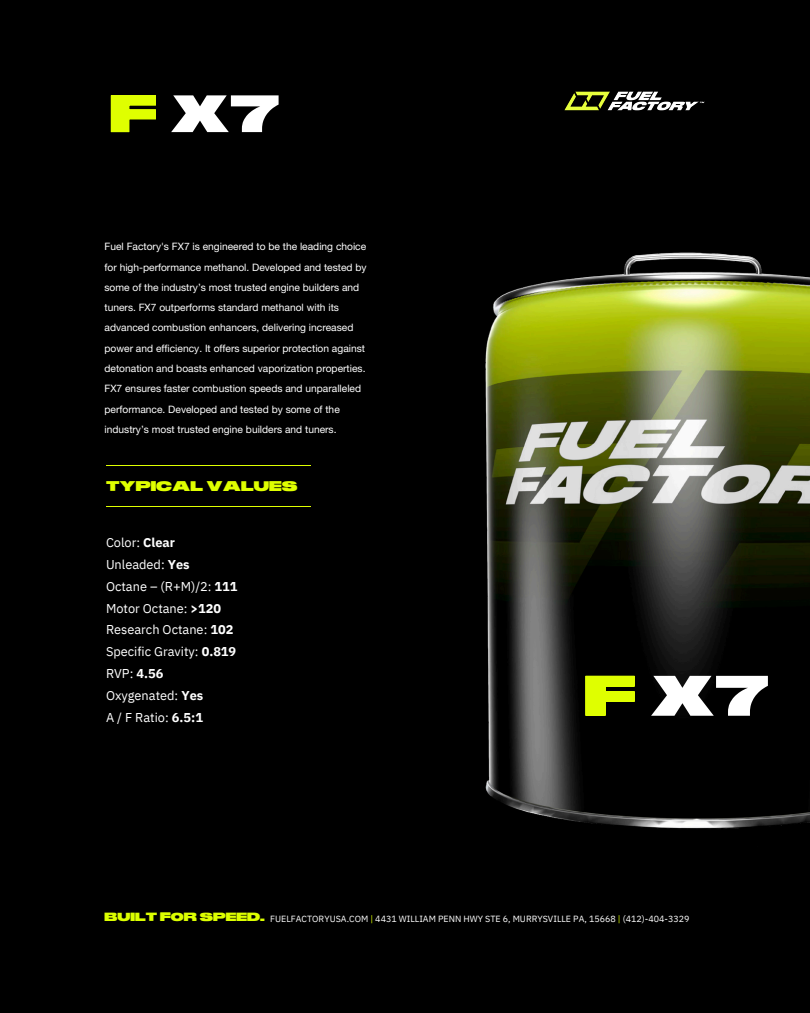
<style>
.page{position:relative;width:810px;height:1013px;background:#fff}
.page>*{position:absolute;margin:0;border:0;box-sizing:border-box;transform-origin:0 0}
.t1{font:57px "Huben";color:#fff}
.t2{font:52.4px "Huben";color:#fff}
.t3{font:14.1px "Huben";color:#dfff00}
.t4{font:12.8px/21.8px "IBM Plex Sans";color:#fff}
.t5{font:11.9px "Huben";color:#dcff00}
.t6{font:10.2px/20.2px "Helvetica Neue LT Pro";color:#fff}
.t7{font:8.9px "IBM Plex Sans";color:#fff}
.s1{color:#dfff00}
.s2{font-weight:700}
</style>
<div class="page">
<div style="left:0;top:0;width:810px;height:1012px;background:#000"></div>
<img style="left:564px;top:91px;width:141px;height:20px">
<img style="left:485px;top:252px;width:325px;height:577px">
<hr style="left:106px;top:465px;width:204px;height:1px;background:#dfff00">
<hr style="left:106px;top:506px;width:204px;height:1px;background:#dfff00">
<p class="t2" style="left:110px;top:90px;width:171px"><span class="s1">F</span> X7</p>
<h1 class="t6" style="left:105px;top:238px;width:264px">Fuel Factory's FX7 is engineered to be the leading choice for high-performance methanol. Developed and tested by some of the industry’s most trusted engine builders and tuners. FX7 outperforms standard methanol with its advanced combustion enhancers, delivering increased power and efficiency. It offers superior protection against detonation and boasts enhanced vaporization properties.<br>FX7 ensures faster combustion speeds and unparalleled performance. Developed and tested by some of the industry’s most trusted engine builders and tuners.</h1>
<h4 class="t3" style="left:106px;top:480px;width:193px">TYPICAL VALUES</h4>
<p class="t4" style="left:106px;top:531px;width:133px">Color: <span class="s2">Clear<br></span>Unleaded: <span class="s2">Yes<br></span>Octane – (R+M)/2: <span class="s2">111<br></span>Motor Octane: <span class="s2">&gt;120<br></span>Research Octane: <span class="s2">102<br></span>Specific Gravity: <span class="s2">0.819<br></span>RVP: <span class="s2">4.56<br></span>Oxygenated: <span class="s2">Yes<br></span>A / F Ratio: <span class="s2">6.5:1</span></p>
<p class="t1" style="left:584px;top:670px;width:186px"><span class="s1">F</span> X7</p>
<h2 class="t5" style="left:105px;top:911px;width:162px">BUILT FOR SPEED.</h2>
<h3 class="t7" style="left:270px;top:913px;width:421px">FUELFACTORYUSA.COM <span class="s1">|</span> 4431 WILLIAM PENN HWY STE 6, MURRYSVILLE PA, 15668 <span class="s1">|</span> (412)-404-3329</h3>
</div>
